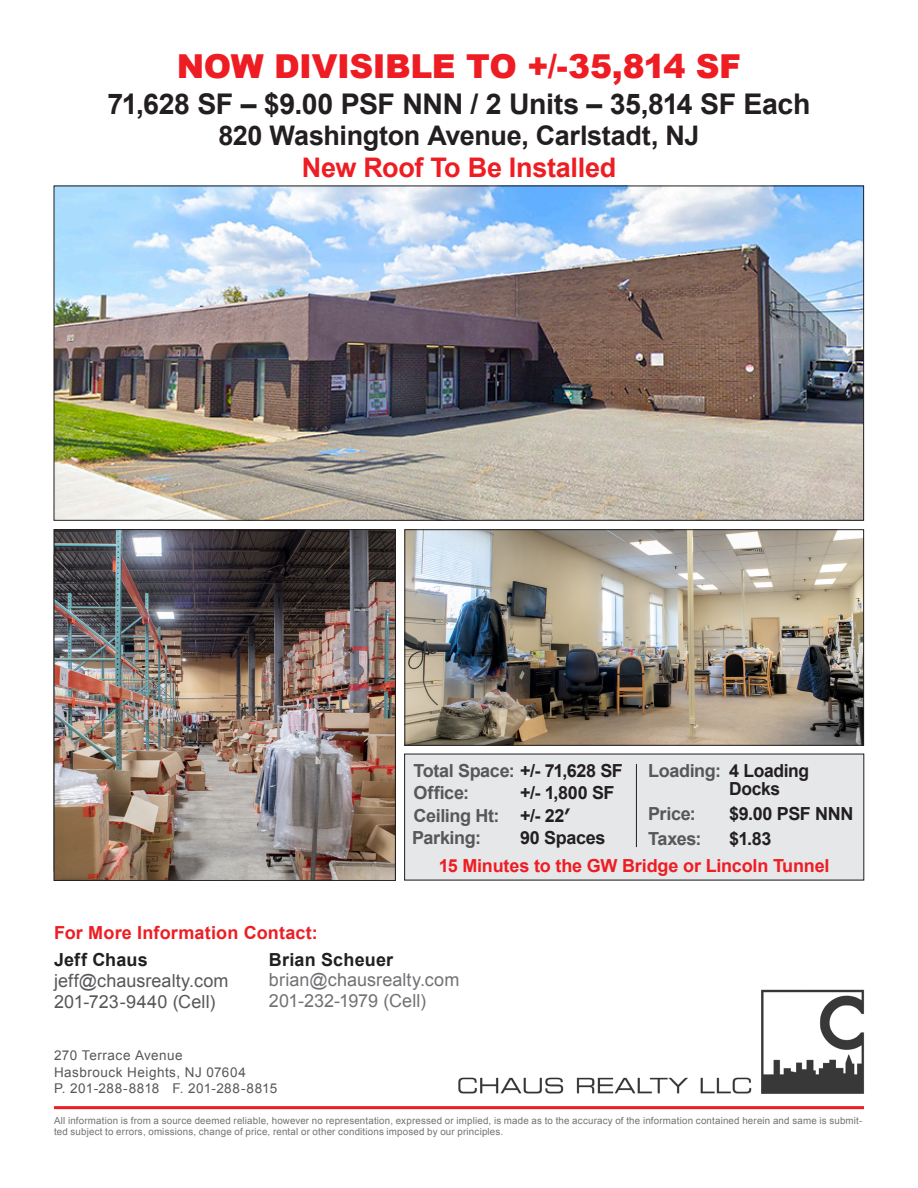
<style>
.page{position:relative;width:918px;height:1188px;background:#fff}
.page>*{position:absolute;margin:0;border:0;box-sizing:border-box;transform-origin:0 0}
.t1{font:900 33px "Arial";letter-spacing:-.015em;color:#ee1d23}
.t2{font:700 28.5px "Arial";letter-spacing:-.015em;color:#231f20}
.t3{font:700 27px "Arial";letter-spacing:-.015em;color:#231f20}
.t4{font:700 27px "Arial";letter-spacing:-.01em;color:#ee1d23}
.t5{font:700 18px "Arial";letter-spacing:-.02em;color:#57585a}
.t6{font:700 18px "Arial";letter-spacing:-.005em;color:#ee1d23}
.t7{font:700 18px/18px "Arial";letter-spacing:-.02em;color:#231f20}
.t8{font:18px "Arial";letter-spacing:.005em;color:#717275}
.t9{font:18px "Arial";letter-spacing:.005em;color:#57585a}
.t10{font:700 18px "Arial";letter-spacing:.01em;color:#231f20}
.t11{font:13.5px/16.5px "Arial";letter-spacing:.035em;color:#57585a}
.t12{font:9.75px/11.2px "Arial";letter-spacing:.02em;color:#717275}
.s1{color:#231f20}
.s2{font-family:"Futura Std";color:#231f20}
.s3{color:#57585a}
</style>
<div class="page">
<img style="left:458px;top:989px;width:407px;height:105px">
<img style="left:407px;top:532px;width:455px;height:212px">
<div style="left:405px;top:530px;width:459px;height:216px;border:1px solid #231f20"></div>
<hr style="left:54px;top:1106px;width:810px;height:3px;background:#ee1d23">
<img style="left:56px;top:188px;width:806px;height:331px">
<div style="left:405px;top:754px;width:459px;height:126px;background:#e6e7e9"></div>
<hr style="left:636px;top:764px;width:1px;height:83px;background:#231f20">
<img style="left:56px;top:531px;width:338px;height:348px">
<div style="left:54px;top:529px;width:342px;height:352px;border:1px solid #231f20"></div>
<p class="t1" style="left:177px;top:42px;width:566px">NOW DIVISIBLE TO +/-35,814 SF</p>
<p class="t2" style="left:108px;top:85px;width:704px">71,628 SF – $9.00 PSF NNN / 2 Units – 35,814 SF Each</p>
<p class="t3" style="left:218px;top:118px;width:483px">820 Washington Avenue, Carlstadt, NJ</p>
<p class="t4" style="left:302px;top:149px;width:316px">New Roof To Be Installed</p>
<p class="t6" style="left:54px;top:921px;width:265px">For More Information Contact:</p>
<p class="t5" style="left:414px;top:759px;width:211px">Total Space: <span class="s1">+/- 71,628 SF</span></p>
<p class="t5" style="left:414px;top:781px;width:57px">Office:</p>
<p class="t7" style="left:520px;top:785px;width:96px">+/- 1,800 SF</p>
<p class="t5" style="left:414px;top:803px;width:159px">Ceiling Ht: <span class="s1">+/- 22</span><span class="s2">’</span></p>
<p class="t5" style="left:412px;top:826px;width:71px">Parking:</p>
<p class="t7" style="left:520px;top:829px;width:87px">90 Spaces</p>
<p class="t7" style="left:729px;top:762px;width:81px;text-indent:-81px"><span class="s3">Loading:</span> 4 Loading<br>Docks</p>
<p class="t5" style="left:648px;top:801px;width:49px">Price:</p>
<p class="t7" style="left:729px;top:805px;width:126px">$9.00 PSF NNN</p>
<p class="t5" style="left:648px;top:826px;width:55px">Taxes:</p>
<p class="t7" style="left:729px;top:830px;width:44px">$1.83</p>
<p class="t6" style="left:439px;top:854px;width:392px">15 Minutes to the GW Bridge or Lincoln Tunnel</p>
<p class="t10" style="left:54px;top:948px;width:95px">Jeff Chaus</p>
<p class="t9" style="left:54px;top:969px;width:176px">jeff@chausrealty.com</p>
<p class="t9" style="left:54px;top:990px;width:163px">201-723-9440 (Cell)</p>
<p class="t10" style="left:269px;top:948px;width:126px">Brian Scheuer</p>
<p class="t8" style="left:269px;top:968px;width:192px">brian@chausrealty.com</p>
<p class="t8" style="left:269px;top:988px;width:159px">201-232-1979 (Cell)</p>
<p class="t11" style="left:54px;top:1047px;width:193px">270 Terrace Avenue<br>Hasbrouck Heights, NJ 07604</p>
<p class="t11" style="left:54px;top:1080px;width:225px">P. 201-288-8818 F. 201-288-8815</p>
<p class="t12" style="left:54px;top:1115px;width:810px">All information is from a source deemed reliable, however no representation, expressed or implied, is made as to the accuracy of the information contained herein and same is submit&shy;ted subject to errors, omissions, change of price, rental or other conditions imposed by our principles.</p>
</div>
